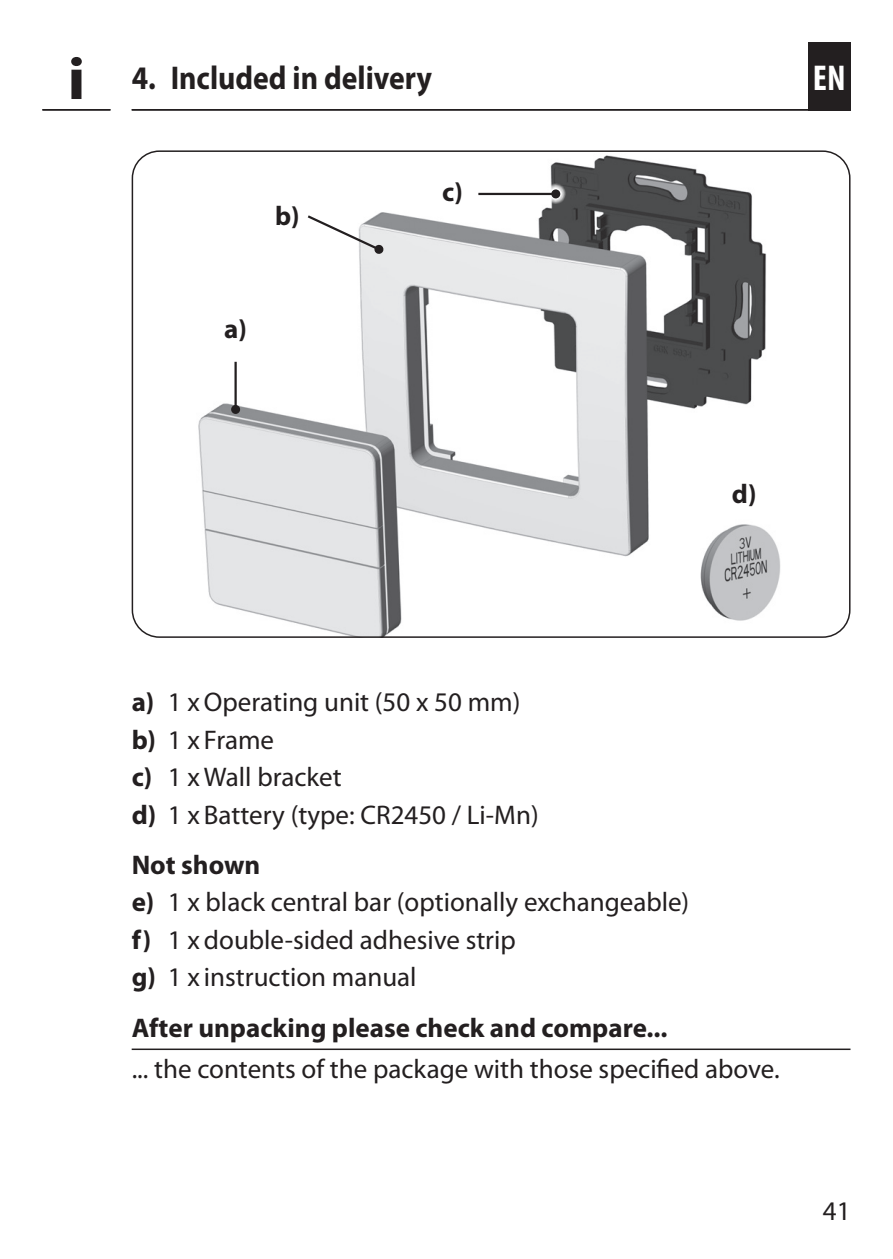
<style>
.page{position:relative;width:893px;height:1259px;background:#fff}
.page>*{position:absolute;margin:0;border:0;box-sizing:border-box;transform-origin:0 0}
.INFO-Icon{font:700 60px "Myriad Pro";color:#231f20;scale:1.1 1}
.t1{font:700 condensed 36px "Myriad Pro";color:#fff}
.t2{font:700 33px "Myriad Pro";color:#231f20;scale:.9 1}
.Fließtext_-_DE{font:27px "Myriad Pro";color:#231f20}
.Untertitel_mit_Linie{font:700 27px "Myriad Pro";color:#231f20}
.Fließtext_-_DE-2{font:700 27px "Myriad Pro";color:#231f20}
.s1{font-weight:700}
</style>
<div class="page">
<div style="left:808px;top:42px;width:42px;height:69px;background:#231f20"></div>
<hr style="left:132px;top:109px;width:718px;height:2px;background:#231f20">
<hr style="left:42px;top:109px;width:68px;height:2px;background:#231f20">
<img style="left:198px;top:155px;width:568px;height:480px">
<hr style="left:132px;top:1048px;width:718px;height:2px;background:#231f20">
<img style="left:686px;top:519px;width:95px;height:105px">
<svg style="left:472px;top:183px;width:94px;height:21px"></svg>
<hr style="left:478px;top:193px;width:78px;height:2px;background:#231f20">
<div style="left:551px;top:189px;width:9px;height:9px;background:#231f20;border-radius:50%"></div>
<hr style="left:234px;top:362px;width:3px;height:47px;background:#231f20">
<div style="left:231px;top:405px;width:9px;height:9px;background:#231f20;border-radius:50%"></div>
<svg style="left:305px;top:213px;width:79px;height:41px"></svg>
<p class="INFO-Icon" style="left:67px;top:45px;width:18px">i</p>
<p class="t2" style="left:132px;top:59px;width:335px">4. Included in delivery</p>
<h2 class="t1" style="left:813px;top:58px;width:34px">EN</h2>
<p class="Untertitel_mit_Linie" style="left:275px;top:201px;width:26px">b)</p>
<p class="Untertitel_mit_Linie" style="left:224px;top:314px;width:24px">a)</p>
<p class="Untertitel_mit_Linie" style="left:442px;top:176px;width:22px">c)</p>
<p class="Untertitel_mit_Linie" style="left:732px;top:479px;width:26px">d)</p>
<p class="Fließtext_-_DE" style="left:132px;top:687px;width:390px"><span class="s1">a)</span> 1 xOperating unit (50 x 50 mm)</p>
<p class="Fließtext_-_DE" style="left:132px;top:724px;width:144px"><span class="s1">b)</span> 1 x Frame</p>
<p class="Fließtext_-_DE" style="left:132px;top:762px;width:212px"><span class="s1">c)</span> 1 x Wall bracket</p>
<p class="Fließtext_-_DE" style="left:132px;top:799px;width:409px"><span class="s1">d)</span> 1 x Battery (type: CR2450 / Li-Mn)</p>
<p class="Fließtext_-_DE-2" style="left:132px;top:849px;width:130px">Not shown</p>
<p class="Fließtext_-_DE" style="left:132px;top:887px;width:559px"><span class="s1">e)</span> 1 x black central bar (optionally exchangeable)</p>
<p class="Fließtext_-_DE" style="left:132px;top:925px;width:386px"><span class="s1">f)</span> 1 x double-sided adhesive strip</p>
<p class="Fließtext_-_DE" style="left:132px;top:962px;width:286px"><span class="s1">g)</span> 1 x instruction manual</p>
<p class="Untertitel_mit_Linie" style="left:132px;top:1012px;width:537px">After unpacking please check and compare...</p>
<p class="Fließtext_-_DE" style="left:132px;top:1054px;width:650px">... the contents of the package with those specified above.</p>
<p class="Fließtext_-_DE" style="left:823px;top:1196px;width:29px">41</p>
</div>
